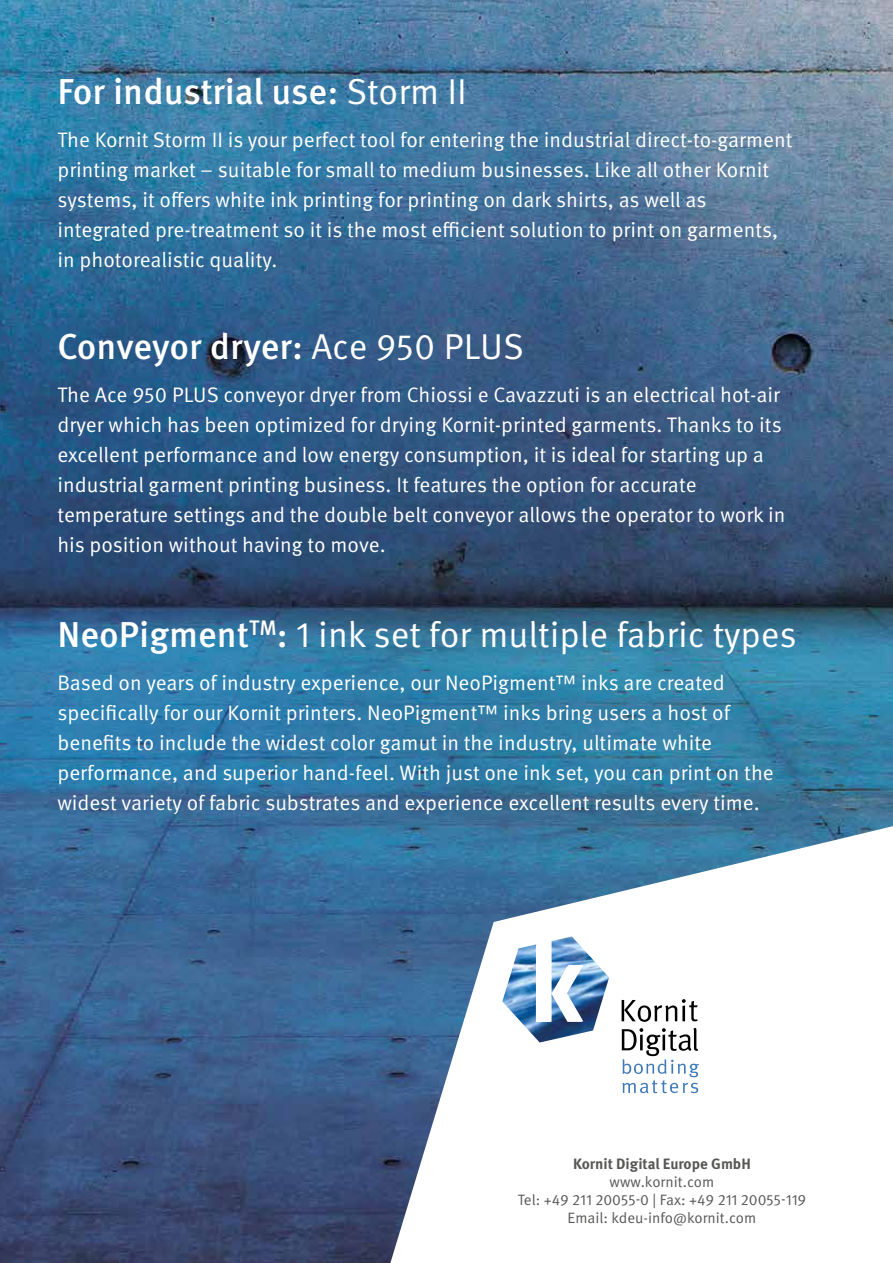
<style>
.page{position:relative;width:893px;height:1263px;background:#fff}
.page>*{position:absolute;margin:0;border:0;box-sizing:border-box;transform-origin:0 0}
.t1{font:500 36px "Meta Pro";letter-spacing:-.005em;color:#fff}
.t2{font:36px "Meta Pro Norm";color:#fff}
.t3{font:21px/30px "Meta Pro Norm";color:#fff}
.t4{font:15px/18px "Meta Pro Norm";color:#575756;text-align:center}
.t5{font:700 15px "Meta Pro";color:#575756}
.s1{font-family:"Meta Pro Norm";font-weight:400}
.s2{font-family:"Meta Pro";font-weight:500}
</style>
<div class="page">
<img style="left:0;top:0;width:893px;height:1263px">
<svg style="left:390px;top:826px;width:503px;height:437px"></svg>
<img style="left:502px;top:936px;width:107px;height:106px">
<svg style="left:622px;top:999px;width:76px;height:23px"></svg>
<svg style="left:622px;top:1028px;width:77px;height:65px"></svg>
<svg style="left:536px;top:940px;width:47px;height:82px"></svg>
<h1 class="t1" style="left:57px;top:63px;width:411px">For industrial use: <span class="s1">Storm II</span></h1>
<p class="t3" style="left:57px;top:123px;width:737px">The Kornit Storm II is your perfect tool for entering the industrial direct-to-garment printing market – suitable for small to medium businesses. Like all other Kornit systems, it offers white ink printing for printing on dark shirts, as well as integrated pre-treatment so it is the most efficient solution to print on garments, in photorealistic quality.</p>
<h1 class="t1" style="left:57px;top:318px;width:468px">Conveyor dryer: <span class="s1">Ace 950 PLUS</span></h1>
<p class="t3" style="left:57px;top:378px;width:730px">The Ace 950 PLUS conveyor dryer from Chiossi e Cavazzuti is an electrical hot-air dryer which has been optimized for drying Kornit-printed garments. Thanks to its excellent performance and low energy consumption, it is ideal for starting up a industrial garment printing business. It features the option for accurate temperature settings and the double belt conveyor allows the operator to work in his position without having to move.</p>
<h1 class="t2" style="left:57px;top:607px;width:741px"><span class="s2">NeoPigment</span><sup>TM</sup><span class="s2">:</span> 1 ink set for multiple fabric types</h1>
<p class="t3" style="left:57px;top:666px;width:718px">Based on years of industry experience, our NeoPigment™ inks are created specifically for our Kornit printers. NeoPigment™ inks bring users a host of benefits to include the widest color gamut in the industry, ultimate white performance, and superior hand-feel. With just one ink set, you can print on the widest variety of fabric substrates and experience excellent results every time.</p>
<p class="t5" style="left:573px;top:1151px;width:179px">Kornit Digital Europe GmbH</p>
<p class="t4" style="left:518px;top:1171px;width:290px">www.kornit.com<br>Tel: +49 211 20055-0 | Fax: +49 211 20055-119<br>Email: kdeu-info@kornit.com</p>
</div>
